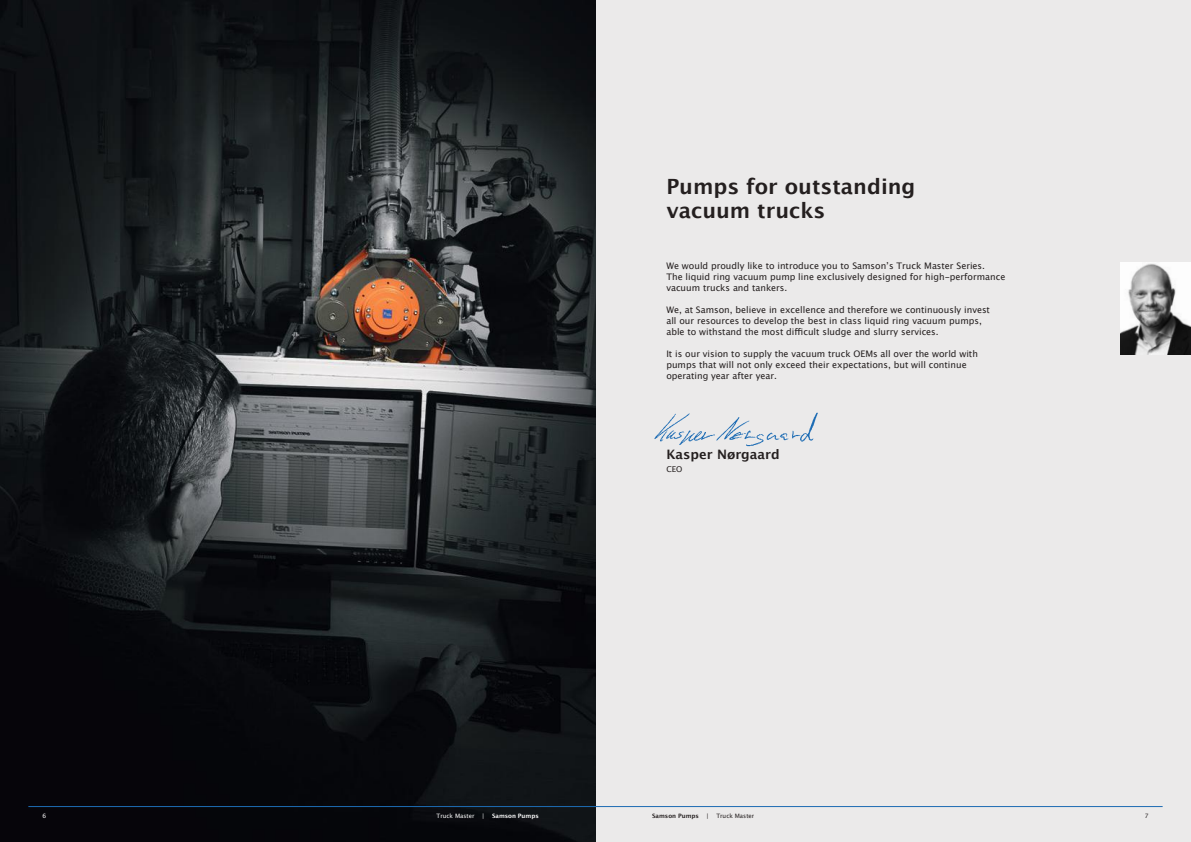
<style>
.page{position:relative;width:1191px;height:842px;background:#fff}
.page>*{position:absolute;margin:0;border:0;box-sizing:border-box;transform-origin:0 0}
.t1{font:700 21px/24px "Lucida Grande";color:#241f1f}
.t2{font:700 13px "Lucida Grande";color:#241f1f}
.t3{font:9px/11px "Lucida Grande";color:#241f1f}
.t4{font:8px "Lucida Grande";color:#241f1f}
.t5{font:6px "Lucida Grande";color:#fff}
.t6{font:6px "Lucida Grande";color:#241f1f}
.t7{font:700 6px "Lucida Grande";color:#fff}
.t8{font:700 6px "Lucida Grande";color:#241f1f}
</style>
<div class="page">
<div style="left:595px;top:0;width:596px;height:842px;background:#ebeaea"></div>
<img style="left:0;top:0;width:595px;height:842px">
<hr style="left:28px;top:806px;width:1134px;height:1px;background:#1d6cb4">
<img style="left:1120px;top:262px;width:71px;height:92px">
<img style="left:654px;top:412px;width:164px;height:34px">
<h1 class="t1" style="left:666px;top:174px;width:251px">Pumps for outstanding vacuum trucks</h1>
<p class="t3" style="left:666px;top:261px;width:340px">We would proudly like to introduce you to Samson’s Truck Master Series.<br>The liquid ring vacuum pump line exclusively designed for high-performance vacuum trucks and tankers.</p>
<p class="t3" style="left:666px;top:305px;width:325px">We, at Samson, believe in excellence and therefore we continuously invest all our resources to develop the best in class liquid ring vacuum pumps, able to withstand the most difficult sludge and slurry services.</p>
<p class="t3" style="left:666px;top:349px;width:313px">It is our vision to supply the vacuum truck OEMs all over the world with pumps that will not only exceed their expectations, but will continue operating year after year.</p>
<h2 class="t2" style="left:666px;top:444px;width:115px">Kasper Nørgaard</h2>
<p class="t4" style="left:666px;top:465px;width:18px">CEO</p>
<p class="t5" style="left:43px;top:813px;width:5px">6</p>
<p class="t5" style="left:436px;top:813px;width:40px">Truck Master</p>
<p class="t5" style="left:482px;top:813px;width:4px">|</p>
<p class="t7" style="left:492px;top:811px;width:48px">Samson Pumps</p>
<p class="t8" style="left:652px;top:811px;width:48px">Samson Pumps</p>
<p class="t6" style="left:706px;top:813px;width:4px">|</p>
<p class="t6" style="left:716px;top:813px;width:40px">Truck Master</p>
<p class="t6" style="left:1144px;top:813px;width:5px">7</p>
</div>
